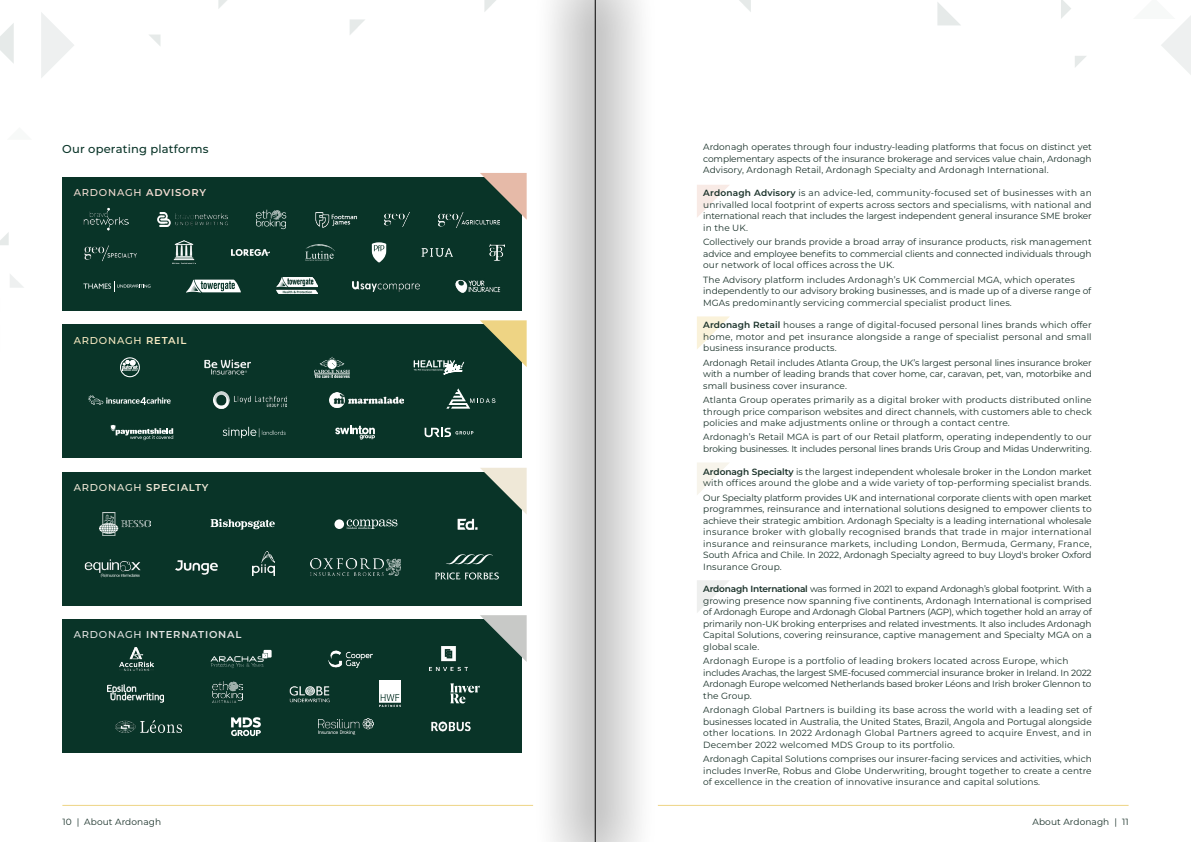
<style>
.page{position:relative;width:1191px;height:842px;background:#fff}
.page>*{position:absolute;margin:0;border:0;box-sizing:border-box;transform-origin:0 0}
.t1{font:500 11.5px "Montserrat";letter-spacing:.015em;color:#093428}
.t2{font:600 10px "Montserrat";letter-spacing:.08em;color:#e3e4e3}
.t3{font:600 10px "Montserrat";letter-spacing:.08em;color:#efe8d7}
.t4{font:500 10px "Montserrat";letter-spacing:.08em;color:#f3ddd3}
.t5{font:500 10px "Montserrat";letter-spacing:.08em;color:#f7eac2}
.t6{font:9px/11.5px "Montserrat";letter-spacing:.005em;color:#183028;text-align:justify}
.t7{font:9px/11.5px "Montserrat";letter-spacing:-.025em;color:#183028}
.t8{font:9px/11.5px "Montserrat";letter-spacing:-.02em;color:#183028}
.s1{font-weight:600}
.s2{font-weight:500}
</style>
<div class="page">
<hr style="left:62px;top:805px;width:471px;height:1px;background:#eed484">
<hr style="left:658px;top:805px;width:470px;height:1px;background:#eed484">
<svg style="left:697px;top:580px;width:32px;height:33px"></svg>
<svg style="left:697px;top:185px;width:32px;height:32px"></svg>
<svg style="left:697px;top:462px;width:32px;height:33px"></svg>
<svg style="left:697px;top:316px;width:33px;height:33px"></svg>
<svg style="left:0;top:232px;width:9px;height:13px"></svg>
<svg style="left:10px;top:274px;width:14px;height:14px"></svg>
<svg style="left:41px;top:12px;width:33px;height:66px"></svg>
<svg style="left:350px;top:19px;width:15px;height:16px"></svg>
<svg style="left:149px;top:35px;width:11px;height:11px"></svg>
<svg style="left:0;top:23px;width:14px;height:40px"></svg>
<svg style="left:484px;top:0;width:12px;height:12px"></svg>
<svg style="left:218px;top:0;width:9px;height:9px"></svg>
<div style="left:62px;top:177px;width:460px;height:133px;background:#093428"></div>
<div style="left:62px;top:325px;width:460px;height:133px;background:#093428"></div>
<div style="left:62px;top:472px;width:460px;height:133px;background:#093428"></div>
<div style="left:62px;top:619px;width:460px;height:134px;background:#093428"></div>
<svg style="left:480px;top:173px;width:46px;height:46px"></svg>
<svg style="left:480px;top:468px;width:46px;height:46px"></svg>
<img style="left:455px;top:279px;width:46px;height:14px">
<img style="left:353px;top:281px;width:67px;height:10px">
<svg style="left:186px;top:280px;width:55px;height:13px"></svg>
<img style="left:276px;top:277px;width:41px;height:16px">
<svg style="left:83px;top:281px;width:67px;height:10px"></svg>
<img style="left:315px;top:212px;width:42px;height:15px">
<img style="left:84px;top:208px;width:44px;height:23px">
<svg style="left:256px;top:210px;width:30px;height:19px"></svg>
<img style="left:157px;top:213px;width:70px;height:13px">
<img style="left:438px;top:212px;width:61px;height:15px">
<img style="left:385px;top:213px;width:24px;height:14px">
<svg style="left:372px;top:242px;width:14px;height:21px"></svg>
<svg style="left:422px;top:248px;width:31px;height:9px"></svg>
<img style="left:489px;top:244px;width:15px;height:16px">
<svg style="left:305px;top:244px;width:30px;height:17px"></svg>
<img style="left:172px;top:241px;width:24px;height:23px">
<img style="left:84px;top:245px;width:53px;height:16px">
<img style="left:231px;top:249px;width:39px;height:7px">
<svg style="left:314px;top:357px;width:36px;height:21px"></svg>
<svg style="left:414px;top:360px;width:50px;height:14px"></svg>
<svg style="left:120px;top:357px;width:20px;height:20px"></svg>
<img style="left:204px;top:359px;width:46px;height:16px">
<svg style="left:88px;top:395px;width:83px;height:10px"></svg>
<img style="left:329px;top:392px;width:74px;height:16px">
<img style="left:213px;top:392px;width:74px;height:16px">
<svg style="left:446px;top:388px;width:49px;height:21px"></svg>
<svg style="left:110px;top:425px;width:63px;height:15px"></svg>
<svg style="left:335px;top:425px;width:40px;height:14px"></svg>
<svg style="left:223px;top:427px;width:62px;height:11px"></svg>
<svg style="left:424px;top:428px;width:49px;height:9px"></svg>
<svg style="left:210px;top:519px;width:65px;height:11px"></svg>
<img style="left:99px;top:513px;width:52px;height:23px">
<div style="left:334px;top:519px;width:10px;height:10px;background:#fff;border-radius:50%"></div>
<svg style="left:346px;top:519px;width:51px;height:10px"></svg>
<img style="left:457px;top:518px;width:21px;height:12px">
<img style="left:431px;top:721px;width:40px;height:11px">
<img style="left:318px;top:718px;width:55px;height:17px">
<svg style="left:231px;top:717px;width:30px;height:19px"></svg>
<img style="left:115px;top:721px;width:66px;height:11px">
<img style="left:289px;top:686px;width:41px;height:17px">
<svg style="left:450px;top:683px;width:30px;height:20px"></svg>
<img style="left:379px;top:681px;width:22px;height:25px">
<img style="left:213px;top:682px;width:30px;height:21px">
<img style="left:107px;top:685px;width:56px;height:17px">
<svg style="left:210px;top:650px;width:62px;height:18px"></svg>
<img style="left:120px;top:647px;width:33px;height:24px">
<img style="left:328px;top:650px;width:45px;height:17px">
<img style="left:429px;top:647px;width:38px;height:24px">
<svg style="left:480px;top:320px;width:46px;height:47px"></svg>
<svg style="left:480px;top:615px;width:46px;height:46px"></svg>
<svg style="left:937px;top:2px;width:23px;height:23px"></svg>
<svg style="left:1161px;top:16px;width:30px;height:59px"></svg>
<svg style="left:1075px;top:56px;width:11px;height:11px"></svg>
<svg style="left:739px;top:0;width:12px;height:12px"></svg>
<svg style="left:1061px;top:0;width:10px;height:19px"></svg>
<svg style="left:435px;top:572px;width:64px;height:7px"></svg>
<svg style="left:446px;top:554px;width:47px;height:10px"></svg>
<img style="left:252px;top:551px;width:22px;height:25px">
<img style="left:175px;top:560px;width:43px;height:15px">
<img style="left:84px;top:559px;width:57px;height:19px">
<img style="left:311px;top:558px;width:89px;height:18px">
<div style="left:533px;top:0;width:124px;height:842px;background:#000;opacity:.6"></div>
<hr style="left:595px;top:0;width:1px;height:842px;background:#000">
<p class="t1" style="left:62px;top:141px;width:148px">Our operating platforms</p>
<p class="t6" style="left:703px;top:141px;width:390px">Ardonagh operates through four industry-leading platforms that focus on distinct yet complementary aspects of the insurance brokerage and services value chain, Ardonagh Advisory, Ardonagh Retail, Ardonagh Specialty and Ardonagh International.</p>
<p class="t6" style="left:703px;top:187px;width:390px"><span class="s1">Ardonagh Advisory</span> is an advice-led, community-focused set of businesses with an unrivalled local footprint of experts across sectors and specialisms, with national and international reach that includes the largest independent general insurance SME broker in the UK.</p>
<p class="t6" style="left:703px;top:236px;width:390px">Collectively our brands provide a broad array of insurance products, risk management advice and employee benefits to commercial clients and connected individuals through our network of local offices across the UK.</p>
<p class="t6" style="left:703px;top:273px;width:389px;text-align:left">The Advisory platform includes Ardonagh’s UK Commercial MGA, which operates independently to our advisory broking businesses, and is made up of a diverse range of<br>MGAs predominantly servicing commercial specialist product lines.</p>
<p class="t6" style="left:703px;top:319px;width:390px"><span class="s1">Ardonagh Retail</span> houses a range of digital-focused personal lines brands which offer home, motor and pet insurance alongside a range of specialist personal and small business insurance products.</p>
<p class="t6" style="left:703px;top:356px;width:390px">Ardonagh Retail includes Atlanta Group, the UK’s largest personal lines insurance broker with a number of leading brands that cover home, car, caravan, pet, van, motorbike and small business cover insurance.</p>
<p class="t6" style="left:703px;top:394px;width:390px">Atlanta Group operates primarily as a digital broker with products distributed online through price comparison websites and direct channels, with customers able to check policies and make adjustments online or through a contact centre.</p>
<p class="t8" style="left:703px;top:431px;width:390px">Ardonagh’s Retail MGA is part of our Retail platform, operating independently to our broking businesses. It includes personal lines brands Uris Group and Midas Underwriting.</p>
<p class="t6" style="left:703px;top:465px;width:390px"><span class="s1">Ardonagh Specialty</span> is the largest independent wholesale broker in the London market with offices around the globe and a wide variety of top-performing specialist brands.</p>
<p class="t6" style="left:703px;top:491px;width:390px">Our Specialty platform provides UK and international corporate clients with open market programmes, reinsurance and international solutions designed to empower clients to achieve their strategic ambition. Ardonagh Specialty is a leading international wholesale insurance broker with globally recognised brands that trade in major international insurance and reinsurance markets, including London, Bermuda, Germany, France, South Africa and Chile. In 2022, Ardonagh Specialty agreed to buy Lloyd's broker Oxford Insurance Group.</p>
<p class="t6" style="left:703px;top:583px;width:390px"><span class="s1">Ardonagh International</span> was formed in 2021 to expand Ardonagh’s global footprint. With a growing presence now spanning five continents, Ardonagh International is comprised of Ardonagh Europe and Ardonagh Global Partners (AGP), which together hold an array of primarily non-UK broking enterprises and related investments. It also includes Ardonagh Capital Solutions, covering reinsurance, captive management and Specialty MGA on a global scale.</p>
<p class="t7" style="left:703px;top:655px;width:390px">Ardonagh Europe is a portfolio of leading brokers located across Europe, which includes Arachas, the largest SME-focused commercial insurance broker in Ireland. In 2022<br>Ardonagh Europe welcomed Netherlands based broker Léons and Irish broker Glennon to the Group.</p>
<p class="t6" style="left:703px;top:704px;width:390px">Ardonagh Global Partners is building its base across the world with a leading set of businesses located in Australia, the United States, Brazil, Angola and Portugal alongside other locations. In 2022 Ardonagh Global Partners agreed to acquire Envest, and in December 2022 welcomed MDS Group to its portfolio.</p>
<p class="t6" style="left:703px;top:753px;width:390px">Ardonagh Capital Solutions comprises our insurer-facing services and activities, which includes InverRe, Robus and Globe Underwriting, brought together to create a centre of excellence in the creation of innovative insurance and capital solutions.</p>
<p class="t4" style="left:74px;top:186px;width:134px">ARDONAGH <span class="s1">ADVISORY</span></p>
<p class="t5" style="left:74px;top:333px;width:114px">ARDONAGH <span class="s1">RETAIL</span></p>
<p class="t3" style="left:74px;top:480px;width:136px"><span class="s2">ARDONAGH</span> SPECIALTY</p>
<p class="t2" style="left:74px;top:628px;width:169px"><span class="s2">ARDONAGH</span> INTERNATIONAL</p>
<p class="t6" style="left:62px;top:816px;width:100px">10 | About Ardonagh</p>
<p class="t6" style="left:1032px;top:816px;width:98px">About Ardonagh | 11</p>
</div>
